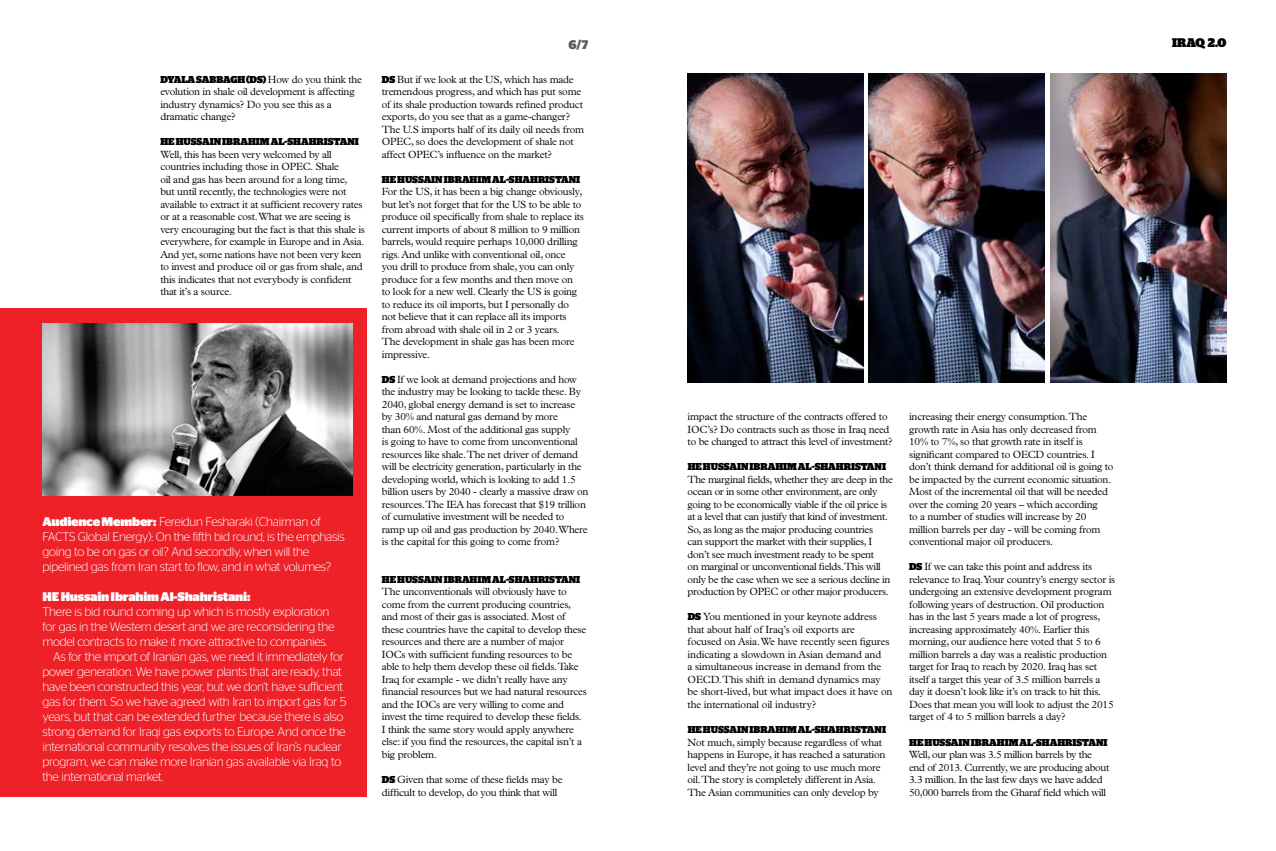
<style>
.page{position:relative;width:1276px;height:851px;background:#fff}
.page>*{position:absolute;margin:0;border:0;box-sizing:border-box;transform-origin:0 0}
.t1{font:300 12.5px/15px "Stag Sans";letter-spacing:-.02em;color:#fff}
.t2{font:900 12.5px "Stag Sans";letter-spacing:-.02em;color:#fff}
.t3{font:900 12.5px "Stag";color:#000}
.t4{font:700 12.5px "Stag Sans";color:#58595b}
.t5{font:300 10.5px/12.5px "Plantin Std";letter-spacing:-.02em;color:#000}
.t6{font:900 10px "Stag";color:#000}
.s1{font-family:"Stag";font-weight:900;font-size:10px}
.s2{font-weight:900}
</style>
<div class="page">
<div style="left:0;top:308px;width:367px;height:488px;background:#ed2127"></div>
<img style="left:43px;top:323px;width:310px;height:172px">
<img style="left:687px;top:74px;width:176px;height:308px">
<img style="left:868px;top:74px;width:176px;height:308px">
<img style="left:1050px;top:74px;width:176px;height:308px">
<p class="t5" style="left:160px;top:73px;width:203px;text-indent:77px"><span class="s1">H (DS)</span> How do you think the evolution in shale oil development is affecting industry dynamics? Do you see this as a dramatic change?</p>
<p class="t6" style="left:160px;top:138px;width:24px">HE HUSSA</p>
<p class="t6" style="left:210px;top:138px;width:150px">IN IBRAHIM AL-SHAHRISTANI</p>
<p class="t5" style="left:160px;top:148px;width:206px">Well, this has been very welcomed by all countries including those in OPEC. Shale<br>oil and gas has been around for a long time,<br>but until recently, the technologies were not available to extract it at sufficient recovery rates or at a reasonable cost. What we are seeing is very encouraging but the fact is that this shale is everywhere, for example in Europe and in Asia.<br>And yet, some nations have not been very keen to invest and produce oil or gas from shale, and this indicates that not everybody is confident that it’s a source.</p>
<p class="t6" style="left:160px;top:75px;width:8px">DYA</p>
<p class="t6" style="left:181px;top:75px;width:29px">LA SABBAG</p>
<p class="t1" style="left:43px;top:514px;width:304px"><span class="s2">Audience Member:</span> Fereidun Fesharaki (Chairman of FACTS Global Energy): On the fifth bid round, is the emphasis going to be on gas or oil? And secondly, when will the pipelined gas from Iran start to flow, and in what volumes?</p>
<p class="t2" style="left:43px;top:589px;width:209px">HE Hussain Ibrahim Al-Shahristani:</p>
<p class="t1" style="left:43px;top:604px;width:288px">There is bid round coming up which is mostly exploration</p>
<p class="t1" style="left:43px;top:619px;width:293px">for gas in the Western desert and we are reconsidering the</p>
<p class="t1" style="left:43px;top:634px;width:286px">model contracts to make it more attractive to companies.</p>
<p class="t1" style="left:53px;top:649px;width:292px">As for the import of Iranian gas, we need it immediately for</p>
<p class="t1" style="left:43px;top:664px;width:301px">power generation. We have power plants that are ready, that</p>
<p class="t1" style="left:43px;top:679px;width:302px">have been constructed this year, but we don’t have sufficient</p>
<p class="t1" style="left:43px;top:694px;width:305px">gas for them. So we have agreed with Iran to import gas for 5</p>
<p class="t1" style="left:43px;top:709px;width:302px">years, but that can be extended further because there is also</p>
<p class="t1" style="left:43px;top:724px;width:304px">strong demand for Iraqi gas exports to Europe. And once the</p>
<p class="t1" style="left:43px;top:739px;width:301px">international community resolves the issues of Iran’s nuclear</p>
<p class="t1" style="left:43px;top:754px;width:300px">program, we can make more Iranian gas available via Iraq to</p>
<p class="t1" style="left:43px;top:769px;width:123px">the international market.</p>
<p class="t4" style="left:568px;top:37px;width:21px">6/7</p>
<p class="t3" style="left:1172px;top:38px;width:56px">IRAQ 2.0</p>
<p class="t5" style="left:382px;top:73px;width:204px"><span class="s1">DS</span> But if we look at the US, which has made tremendous progress, and which has put some of its shale production towards refined product exports, do you see that as a game-changer?<br>The U.S imports half of its daily oil needs from OPEC, so does the development of shale not affect OPEC’s influence on the market?</p>
<p class="t6" style="left:382px;top:175px;width:24px">HE HUSSA</p>
<p class="t6" style="left:431px;top:175px;width:150px">IN IBRAHIM AL-SHAHRISTANI</p>
<p class="t5" style="left:382px;top:185px;width:204px">For the US, it has been a big change obviously, but let’s not forget that for the US to be able to produce oil specifically from shale to replace its current imports of about 8 million to 9 million barrels, would require perhaps 10,000 drilling rigs. And unlike with conventional oil, once you drill to produce from shale, you can only produce for a few months and then move on to look for a new well. Clearly the US is going to reduce its oil imports, but I personally do not believe that it can replace all its imports from abroad with shale oil in 2 or 3 years.<br>The development in shale gas has been more impressive.</p>
<p class="t5" style="left:382px;top:373px;width:208px"><span class="s1">DS</span> If we look at demand projections and how the industry may be looking to tackle these. By 2040, global energy demand is set to increase by 30% and natural gas demand by more<br>than 60%. Most of the additional gas supply<br>is going to have to come from unconventional resources like shale. The net driver of demand will be electricity generation, particularly in the developing world, which is looking to add 1.5 billion users by 2040 - clearly a massive draw on resources. The IEA has forecast that $19 trillion of cumulative investment will be needed to ramp up oil and gas production by 2040. Where is the capital for this going to come from?</p>
<p class="t6" style="left:382px;top:575px;width:24px">HE HUSSA</p>
<p class="t6" style="left:431px;top:575px;width:150px">IN IBRAHIM AL-SHAHRISTANI</p>
<p class="t5" style="left:382px;top:585px;width:206px">The unconventionals will obviously have to come from the current producing countries, and most of their gas is associated. Most of these countries have the capital to develop these resources and there are a number of major IOCs with sufficient funding resources to be able to help them develop these oil fields. Take Iraq for example - we didn’t really have any financial resources but we had natural resources and the IOCs are very willing to come and invest the time required to develop these fields.<br>I think the same story would apply anywhere else: if you find the resources, the capital isn’t a big problem.</p>
<p class="t5" style="left:382px;top:773px;width:182px"><span class="s1">DS</span> Given that some of these fields may be difficult to develop, do you think that will</p>
<p class="t5" style="left:687px;top:410px;width:206px">impact the structure of the contracts offered to<br>IOC’s? Do contracts such as those in Iraq need to be changed to attract this level of investment?</p>
<p class="t6" style="left:687px;top:463px;width:24px">HE HUSSA</p>
<p class="t6" style="left:737px;top:463px;width:150px">IN IBRAHIM AL-SHAHRISTANI</p>
<p class="t5" style="left:687px;top:473px;width:207px">The marginal fields, whether they are deep in the ocean or in some other environment, are only going to be economically viable if the oil price is at a level that can justify that kind of investment.<br>So, as long as the major producing countries<br>can support the market with their supplies, I don’t see much investment ready to be spent<br>on marginal or unconventional fields. This will only be the case when we see a serious decline in production by OPEC or other major producers.</p>
<p class="t5" style="left:687px;top:610px;width:206px"><span class="s1">DS</span> You mentioned in your keynote address that about half of Iraq’s oil exports are<br>focused on Asia. We have recently seen figures indicating a slowdown in Asian demand and<br>a simultaneous increase in demand from the OECD. This shift in demand dynamics may be short-lived, but what impact does it have on the international oil industry?</p>
<p class="t6" style="left:687px;top:725px;width:24px">HE HUSSA</p>
<p class="t6" style="left:737px;top:725px;width:150px">IN IBRAHIM AL-SHAHRISTANI</p>
<p class="t5" style="left:687px;top:735px;width:199px">Not much, simply because regardless of what happens in Europe, it has reached a saturation level and they’re not going to use much more oil. The story is completely different in Asia.<br>The Asian communities can only develop by</p>
<p class="t5" style="left:909px;top:410px;width:206px">increasing their energy consumption. The growth rate in Asia has only decreased from 10% to 7%, so that growth rate in itself is significant compared to OECD countries. I don’t think demand for additional oil is going to be impacted by the current economic situation.<br>Most of the incremental oil that will be needed over the coming 20 years – which according<br>to a number of studies will increase by 20 million barrels per day - will be coming from conventional major oil producers.</p>
<p class="t5" style="left:909px;top:560px;width:208px"><span class="s1">DS</span> If we can take this point and address its relevance to Iraq. Your country’s energy sector is undergoing an extensive development program following years of destruction. Oil production has in the last 5 years made a lot of progress, increasing approximately 40%. Earlier this morning, our audience here voted that 5 to 6 million barrels a day was a realistic production target for Iraq to reach by 2020. Iraq has set itself a target this year of 3.5 million barrels a day it doesn’t look like it’s on track to hit this.<br>Does that mean you will look to adjust the 2015 target of 4 to 5 million barrels a day?</p>
<p class="t6" style="left:909px;top:738px;width:24px">HE HUSSA</p>
<p class="t6" style="left:958px;top:738px;width:150px">IN IBRAHIM AL-SHAHRISTANI</p>
<p class="t5" style="left:909px;top:748px;width:202px">Well, our plan was 3.5 million barrels by the end of 2013. Currently, we are producing about 3.3 million. In the last few days we have added 50,000 barrels from the Gharaf field which will</p>
</div>
